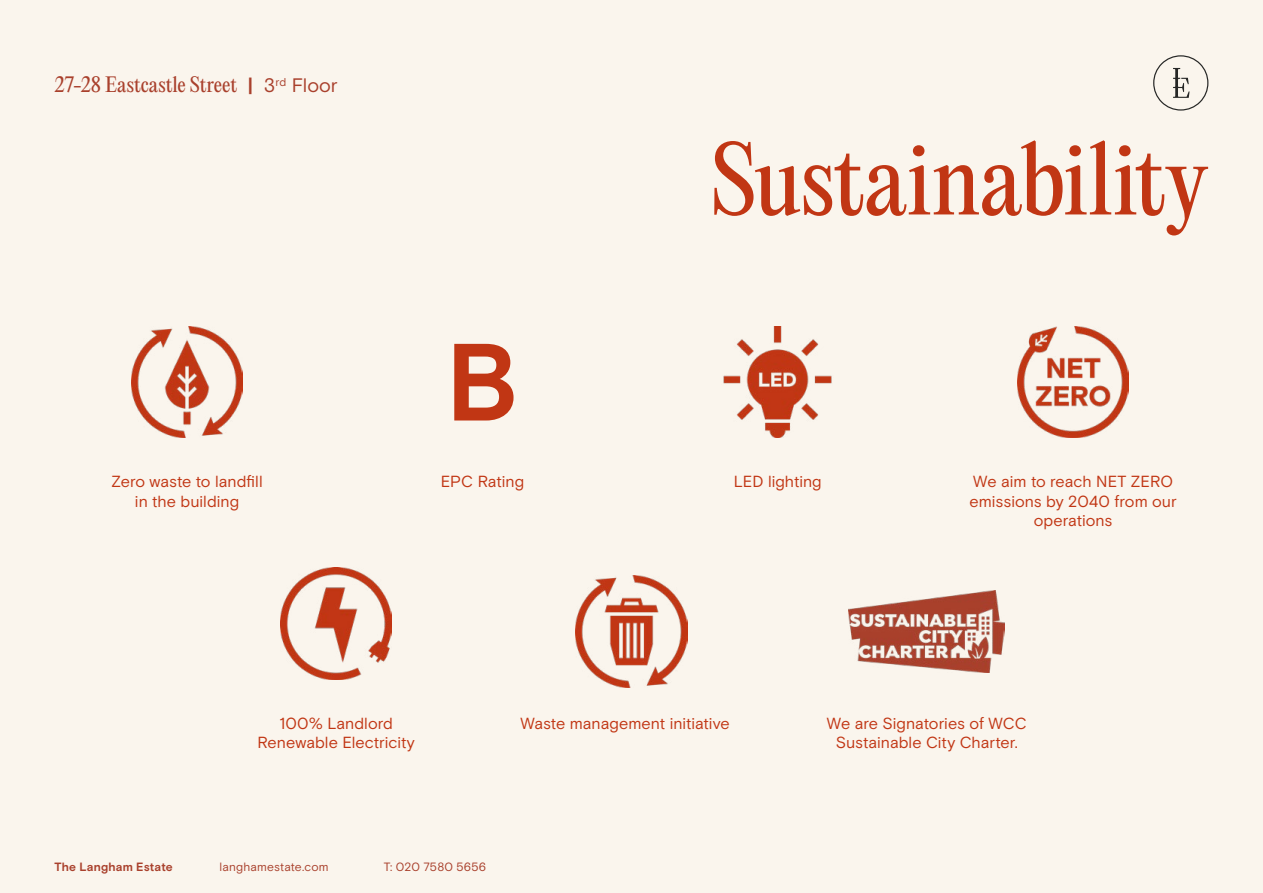
<style>
.page{position:relative;width:1263px;height:893px;background:#faf5ed}
.page>*{position:absolute;margin:0;border:0;box-sizing:border-box;transform-origin:0 0}
.t1{font:700 109.5px "Basis Grotesque Pro";color:#c13614}
.t2{font:90px "PP Editorial New";letter-spacing:-.01em;color:#c13614}
.t3{font:19.5px "PP Editorial New";color:#a9402c}
.t4{font:16.05px/19.4px "Basis Grotesque Pro";color:#c13614;text-align:center}
.t5{font:12px "Basis Grotesque Pro";letter-spacing:.01em;color:#a9402c}
.t6{font:700 12px "Basis Grotesque Pro";letter-spacing:.015em;color:#a9402c}
.s1{font-family:"Basis Grotesque Pro";font-weight:700}
.s2{font-family:"Basis Grotesque Pro"}
</style>
<div class="page">
<svg style="left:1153px;top:55px;width:55px;height:56px"></svg>
<img style="left:131px;top:326px;width:112px;height:112px">
<img style="left:723px;top:326px;width:109px;height:112px">
<img style="left:1017px;top:326px;width:112px;height:112px">
<img style="left:280px;top:568px;width:112px;height:111px">
<img style="left:576px;top:576px;width:111px;height:111px">
<img style="left:849px;top:591px;width:156px;height:82px">
<p class="t3" style="left:55px;top:71px;width:285px">27-28 Eastcastle Street <span class="s1">|</span> <span class="s2">3</span><sup>rd</sup> <span class="s2">Floor</span></p>
<h1 class="t1" style="left:446px;top:318px;width:74px">B</h1>
<h2 class="t2" style="left:710px;top:118px;width:500px">Sustainability</h2>
<p class="t4" style="left:111px;top:472px;width:153px">Zero waste to landfill in the building</p>
<p class="t4" style="left:441px;top:472px;width:85px">EPC Rating</p>
<p class="t4" style="left:734px;top:472px;width:89px">LED lighting</p>
<p class="t4" style="left:969px;top:472px;width:209px">We aim to reach NET ZERO emissions by 2040 from our operations</p>
<p class="t4" style="left:257px;top:714px;width:159px">100% Landlord<br>Renewable Electricity</p>
<p class="t4" style="left:520px;top:714px;width:211px">Waste management initiative</p>
<p class="t4" style="left:827px;top:714px;width:201px">We are Signatories of WCC<br>Sustainable City Charter.</p>
<p class="t6" style="left:55px;top:860px;width:120px">The Langham Estate</p>
<p class="t5" style="left:220px;top:860px;width:110px">langhamestate.com</p>
<p class="t5" style="left:384px;top:860px;width:104px">T: 020 7580 5656</p>
</div>
